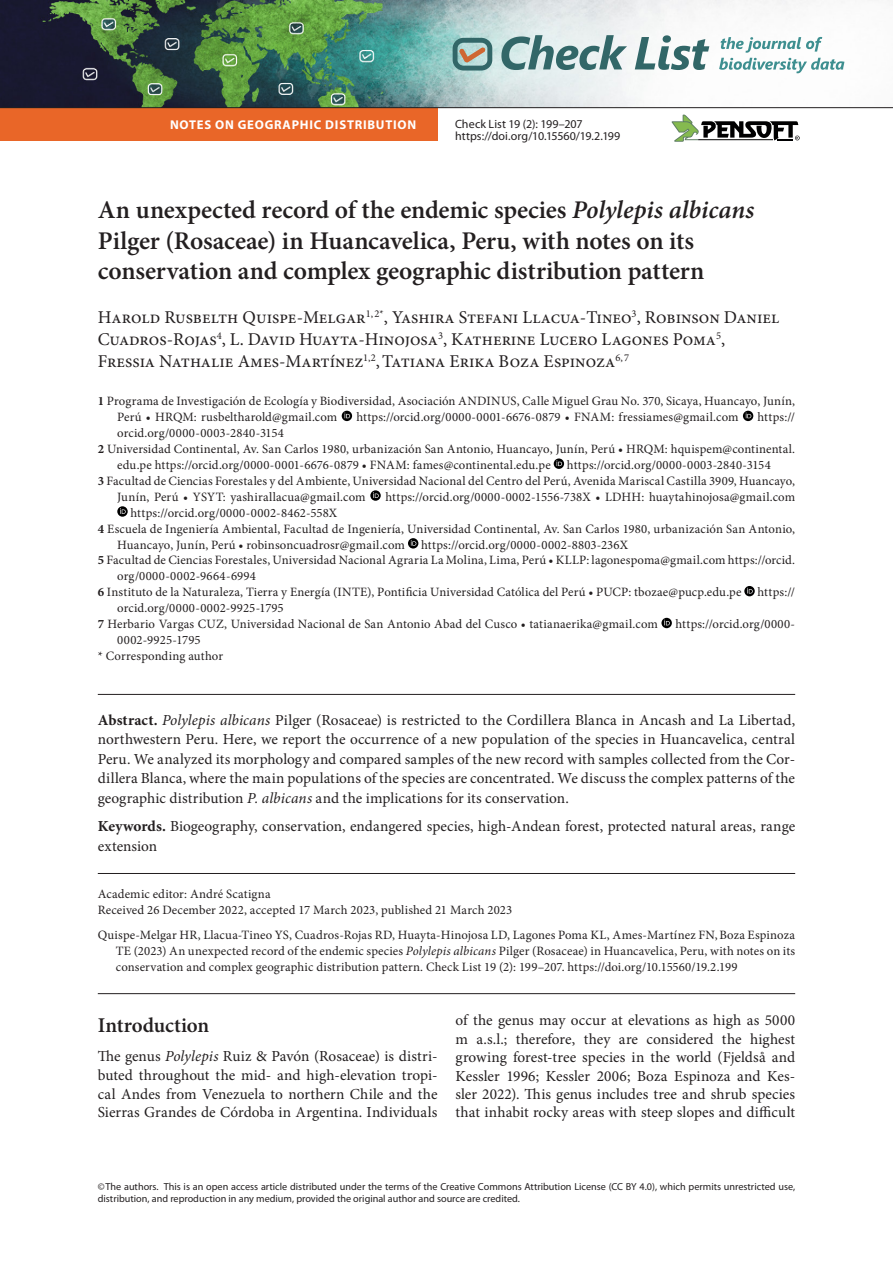
<style>
.page{position:relative;width:893px;height:1263px;background:#fff}
.page>*{position:absolute;margin:0;border:0;box-sizing:border-box;transform-origin:0 0}
.Title{font:600 25.5px/30.6px "Minion Pro";letter-spacing:-.01em;color:#231f20}
.Sect_head{font:600 21px "Minion Pro";color:#231f20}
.Authors{font:18px/21.6px "Minion Pro";color:#231f20}
.Para_first{font:15.3px/18.5px "Minion Pro";letter-spacing:.005em;color:#231f20;text-align:justify}
.Abstract{font:15.3px/19.5px "Minion Pro";color:#231f20;text-align:justify}
.Keywords{font:15.3px/19.5px "Minion Pro";color:#231f20}
.Affiliations{font:12.75px/15.9px "Minion Pro";letter-spacing:.015em;color:#231f20}
.Citation{font:12.75px/15.9px "Minion Pro";letter-spacing:.015em;color:#231f20;text-align:justify}
.AE_pub_data{font:12.75px "Minion Pro";letter-spacing:.01em;color:#231f20}
.t1{font:700 12.75px "Myriad Pro";letter-spacing:.06em;color:#fff}
.slug{font:12px/12.8px "Myriad Pro";letter-spacing:.005em;color:#231f20}
.Copyright{font:10.2px/12.3px "Myriad Pro";color:#231f20}
.s1{font-style:italic}
.s2{font-weight:700}
</style>
<div class="page">
<img style="left:0;top:0;width:889px;height:107px">
<svg style="left:453px;top:38px;width:39px;height:33px"></svg>
<svg style="left:501px;top:35px;width:126px;height:35px"></svg>
<svg style="left:635px;top:35px;width:74px;height:35px"></svg>
<svg style="left:719px;top:37px;width:125px;height:36px"></svg>
<svg style="left:672px;top:115px;width:128px;height:27px"></svg>
<hr style="left:98px;top:694px;width:697px;height:1px;background:#231f20">
<hr style="left:98px;top:873px;width:697px;height:1px;background:#231f20">
<hr style="left:98px;top:993px;width:697px;height:1px;background:#231f20">
<svg style="left:342px;top:411px;width:10px;height:10px"></svg>
<svg style="left:743px;top:411px;width:10px;height:10px"></svg>
<svg style="left:554px;top:458px;width:10px;height:11px"></svg>
<svg style="left:370px;top:490px;width:11px;height:11px"></svg>
<svg style="left:117px;top:506px;width:11px;height:11px"></svg>
<svg style="left:408px;top:538px;width:10px;height:10px"></svg>
<svg style="left:744px;top:586px;width:11px;height:10px"></svg>
<svg style="left:661px;top:618px;width:11px;height:10px"></svg>
<div style="left:0;top:108px;width:438px;height:32px;background:#e96628"></div>
<hr style="left:0;top:107px;width:893px;height:1px;background:#231f20">
<p class="t1" style="left:170px;top:116px;width:248px">NOTES ON GEOGRAPHIC DISTRIBUTION</p>
<p class="t1" style="left:234px;top:116px;width:184px">ANNOTATED LIST OF SPECIES</p>
<p class="slug" style="left:455px;top:117px;width:167px">Check List 19 (2): 199–207 https://doi.org/10.15560/19.2.199</p>
<p class="Title" style="left:98px;top:194px;width:658px">An unexpected record of the endemic species <span class="s1">Polylepis albicans<br></span>Pilger (Rosaceae) in Huancavelica, Peru, with notes on its conservation and complex geographic distribution pattern</p>
<p class="Authors" style="left:98px;top:307px;width:683px">Harold Rusbelth Quispe-Melgar<sup>1,</sup> <sup>2*</sup>, Yashira Stefani Llacua-Tineo<sup>3</sup>, Robinson Daniel<br>Cuadros-Rojas<sup>4</sup>, L. David Huayta-Hinojosa<sup>3</sup>, Katherine Lucero Lagones Poma<sup>5</sup>,<br>Fressia Nathalie Ames-Martínez<sup>1,2</sup>,Tatiana Erika Boza Espinoza<sup>6,</sup> <sup>7</sup></p>
<p class="Affiliations" style="left:117px;top:393px;width:679px;text-indent:-19px"><span class="s2">1</span> Programa de Investigación de Ecología y Biodiversidad, Asociación ANDINUS, Calle Miguel Grau No. 370, Sicaya, Huancayo, Junín,<br>Perú • HRQM: rusbeltharold@gmail.com</p>
<p class="Affiliations" style="left:356px;top:409px;width:384px">https://orcid.org/0000-0001-6676-0879 • FNAM: fressiames@gmail.com</p>
<p class="Affiliations" style="left:758px;top:409px;width:39px">https://</p>
<p class="Affiliations" style="left:117px;top:425px;width:168px">orcid.org/0000-0003-2840-3154</p>
<p class="Affiliations" style="left:117px;top:441px;width:679px;text-indent:-19px"><span class="s2">2</span> Universidad Continental, Av. San Carlos 1980, urbanización San Antonio, Huancayo, Junín, Perú • HRQM: hquispem@continental. edu.pe https://orcid.org/0000-0001-6676-0879 • FNAM: fames@continental.edu.pe</p>
<p class="Affiliations" style="left:567px;top:457px;width:205px">https://orcid.org/0000-0003-2840-3154</p>
<p class="Affiliations" style="left:117px;top:473px;width:679px;text-indent:-19px"><span class="s2">3</span> Facultad de Ciencias Forestales y del Ambiente, Universidad Nacional del Centro del Perú, Avenida Mariscal Castilla 3909, Huancayo,<br>Junín, Perú • YSYT: yashirallacua@gmail.com</p>
<p class="Affiliations" style="left:385px;top:489px;width:411px">https://orcid.org/0000-0002-1556-738X • LDHH: huaytahinojosa@gmail.com</p>
<p class="Affiliations" style="left:131px;top:505px;width:208px">https://orcid.org/0000-0002-8462-558X</p>
<p class="Affiliations" style="left:117px;top:521px;width:679px;text-indent:-19px"><span class="s2">4</span> Escuela de Ingeniería Ambiental, Facultad de Ingeniería, Universidad Continental, Av. San Carlos 1980, urbanización San Antonio,<br>Huancayo, Junín, Perú • robinsoncuadrosr@gmail.com</p>
<p class="Affiliations" style="left:421px;top:537px;width:208px">https://orcid.org/0000-0002-8803-236X</p>
<p class="Affiliations" style="left:117px;top:552px;width:679px;text-indent:-19px"><span class="s2">5</span> Facultad de Ciencias Forestales, Universidad Nacional Agraria La Molina, Lima, Perú • KLLP: lagonespoma@gmail.com https://orcid. org/0000-0002-9664-6994</p>
<p class="Affiliations" style="left:98px;top:584px;width:645px"><span class="s2">6</span> Instituto de la Naturaleza, Tierra y Energía (INTE), Pontificia Universidad Católica del Perú • PUCP: tbozae@pucp.edu.pe</p>
<p class="Affiliations" style="left:758px;top:584px;width:39px">https://</p>
<p class="Affiliations" style="left:117px;top:600px;width:168px">orcid.org/0000-0002-9925-1795</p>
<p class="Affiliations" style="left:98px;top:616px;width:562px"><span class="s2">7</span> Herbario Vargas CUZ, Universidad Nacional de San Antonio Abad del Cusco • tatianaerika@gmail.com</p>
<p class="Affiliations" style="left:675px;top:616px;width:121px">https://orcid.org/0000-</p>
<p class="Affiliations" style="left:117px;top:632px;width:85px">0002-9925-1795</p>
<p class="Affiliations" style="left:98px;top:648px;width:127px">* Corresponding author</p>
<p class="Abstract" style="left:98px;top:710px;width:699px"><span class="s2">Abstract.</span> <span class="s1">Polylepis albicans</span> Pilger (Rosaceae) is restricted to the Cordillera Blanca in Ancash and La Libertad, northwestern Peru. Here, we report the occurrence of a new population of the species in Huancavelica, central Peru. We analyzed its morphology and compared samples of the new record with samples collected from the Cor&shy;dillera Blanca, where the main populations of the species are concentrated. We discuss the complex patterns of the geographic distribution <span class="s1">P. albicans</span> and the implications for its conservation.</p>
<p class="Keywords" style="left:98px;top:817px;width:699px"><span class="s2">Keywords.</span> Biogeography, conservation, endangered species, high-Andean forest, protected natural areas, range extension</p>
<p class="AE_pub_data" style="left:98px;top:886px;width:174px">Academic editor: André Scatigna</p>
<p class="AE_pub_data" style="left:98px;top:901px;width:416px">Received 26 December 2022, accepted 17 March 2023, published 21 March 2023</p>
<p class="Citation" style="left:116px;top:927px;width:681px;text-indent:-18px">Quispe-Melgar HR, Llacua-Tineo YS, Cuadros-Rojas RD, Huayta-Hinojosa LD, Lagones Poma KL, Ames-Martínez FN,Boza Espinoza TE (2023) An unexpected record of the endemic species <span class="s1">Polylepis albicans</span> Pilger (Rosaceae) in Huancavelica, Peru, with notes on its conservation and complex geographic distribution pattern. Check List 19 (2): 199–207. https://doi.org/10.15560/19.2.199</p>
<p class="Sect_head" style="left:98px;top:1011px;width:113px">Introduction</p>
<p class="Para_first" style="left:98px;top:1047px;width:341px">The genus <span class="s1">Polylepis</span> Ruiz &amp; Pavón (Rosaceae) is distri&shy;buted throughout the mid- and high-elevation tropi&shy;cal Andes from Venezuela to northern Chile and the Sierras Grandes de Córdoba in Argentina. Individuals</p>
<p class="Para_first" style="left:455px;top:1011px;width:341px">of the genus may occur at elevations as high as 5000 m a.s.l.; therefore, they are considered the highest growing forest-tree species in the world (Fjeldså and Kessler 1996; Kessler 2006; Boza Espinoza and Kes&shy;sler 2022). This genus includes tree and shrub species that inhabit rocky areas with steep slopes and difficult</p>
<p class="Copyright" style="left:98px;top:1180px;width:699px">©The authors. This is an open access article distributed under the terms of the Creative Commons Attribution License (CC BY 4.0), which permits unrestricted use, distribution, and reproduction in any medium, provided the original author and source are credited.</p>
</div>
